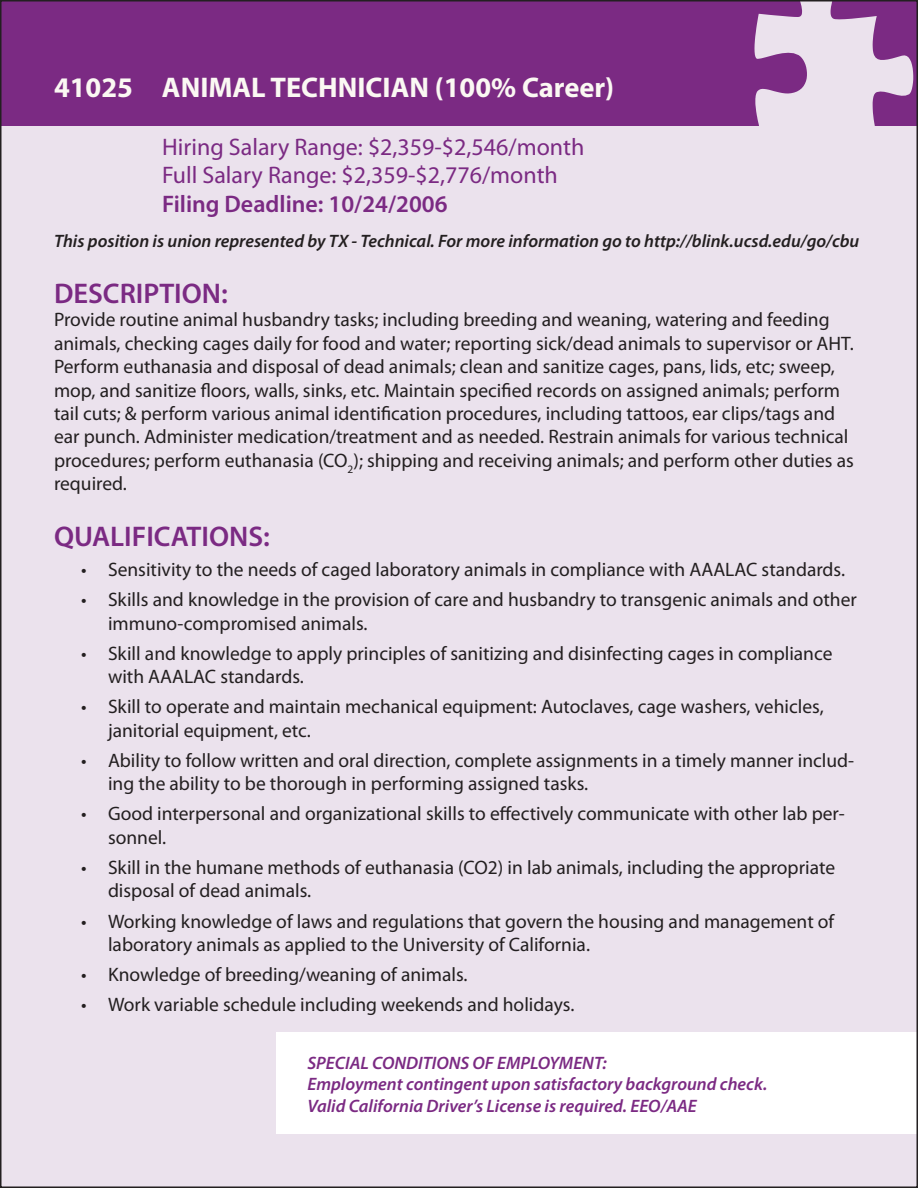
<style>
.page{position:relative;width:918px;height:1188px;background:#fff}
.page>*{position:absolute;margin:0;border:0;box-sizing:border-box;transform-origin:0 0}
.t1{font:700 28.5px "Myriad Pro";color:#fbf8f3}
.t2{font:600 28.5px "Myriad Pro";color:#7b2a83}
.t3{font:24px/28.8px "Myriad Pro";color:#7b2a83}
.t4{font:600 24px "Myriad Pro";color:#7b2a83}
.t5{font:19.5px/30.2px "Myriad Pro";color:#231f20}
.t6{font:italic 600 18px/21.6px "Myriad Pro";color:#7b2a83}
.t7{font:italic 600 18px "Myriad Pro";color:#231f20}
</style>
<div class="page">
<div style="left:3px;top:126px;width:912px;height:1059px;background:#ebe2ed"></div>
<div style="left:0;top:0;width:918px;height:126px;background:#7b2a83"></div>
<div style="left:276px;top:1033px;width:642px;height:101px;background:#fff"></div>
<svg style="left:754px;top:3px;width:159px;height:165px"></svg>
<h1 class="t1" style="left:54px;top:69px;width:562px">41025 ANIMAL TECHNICIAN (100% Career)</h1>
<p class="t3" style="left:162px;top:132px;width:424px">Hiring Salary Range: $2,359-$2,546/month<br>Full Salary Range: $2,359-$2,776/month</p>
<p class="t4" style="left:162px;top:189px;width:287px">Filing Deadline: 10/24/2006</p>
<p class="t7" style="left:54px;top:230px;width:807px">This position is union represented by TX - Technical. For more information go to http://blink.ucsd.edu/go/cbu</p>
<h1 class="t2" style="left:54px;top:275px;width:175px">DESCRIPTION:</h1>
<p class="t5" style="left:54px;top:308px;width:801px;line-height:23.4px">Provide routine animal husbandry tasks; including breeding and weaning, watering and feeding animals, checking cages daily for food and water; reporting sick/dead animals to supervisor or AHT.<br>Perform euthanasia and disposal of dead animals; clean and sanitize cages, pans, lids, etc; sweep, mop, and sanitize floors, walls, sinks, etc. Maintain specified records on assigned animals; perform tail cuts; &amp; perform various animal identification procedures, including tattoos, ear clips/tags and ear punch. Administer medication/treatment and as needed. Restrain animals for various technical procedures; perform euthanasia (CO<sub>2</sub>); shipping and receiving animals; and perform other duties as required.</p>
<h1 class="t2" style="left:54px;top:518px;width:217px">QUALIFICATIONS:</h1>
<p class="t5" style="left:108px;top:554px;width:750px">Sensitivity to the needs of caged laboratory animals in compliance with AAALAC standards.<br>Skills and knowledge in the provision of care and husbandry to transgenic animals and other</p>
<p class="t5" style="left:108px;top:608px;width:726px">immuno-compromised animals.<br>Skill and knowledge to apply principles of sanitizing and disinfecting cages in compliance</p>
<p class="t5" style="left:108px;top:661px;width:717px">with AAALAC standards.<br>Skill to operate and maintain mechanical equipment: Autoclaves, cage washers, vehicles,</p>
<p class="t5" style="left:108px;top:715px;width:748px">janitorial equipment, etc.<br>Ability to follow written and oral direction, complete assignments in a timely manner includ-</p>
<p class="t5" style="left:108px;top:768px;width:738px">ing the ability to be thorough in performing assigned tasks.<br>Good interpersonal and organizational skills to effectively communicate with other lab per-</p>
<p class="t5" style="left:108px;top:822px;width:729px">sonnel.<br>Skill in the humane methods of euthanasia (CO2) in lab animals, including the appropriate</p>
<p class="t5" style="left:108px;top:876px;width:728px">disposal of dead animals.<br>Working knowledge of laws and regulations that govern the housing and management of</p>
<p class="t5" style="left:108px;top:929px;width:484px">laboratory animals as applied to the University of California.<br>Knowledge of breeding/weaning of animals.<br>Work variable schedule including weekends and holidays.</p>
<p class="t5" style="left:81px;top:554px;width:7px">• •</p>
<p class="t5" style="left:81px;top:638px;width:7px">•</p>
<p class="t5" style="left:81px;top:691px;width:7px">•</p>
<p class="t5" style="left:81px;top:745px;width:7px">•</p>
<p class="t5" style="left:81px;top:799px;width:7px">•</p>
<p class="t5" style="left:81px;top:852px;width:7px">•</p>
<p class="t5" style="left:81px;top:906px;width:7px">•</p>
<p class="t5" style="left:81px;top:959px;width:7px">• •</p>
<p class="t6" style="left:307px;top:1051px;width:461px">SPECIAL CONDITIONS OF EMPLOYMENT:<br>Employment contingent upon satisfactory background check.<br>Valid California Driver’s License is required. EEO/AAE</p>
</div>
